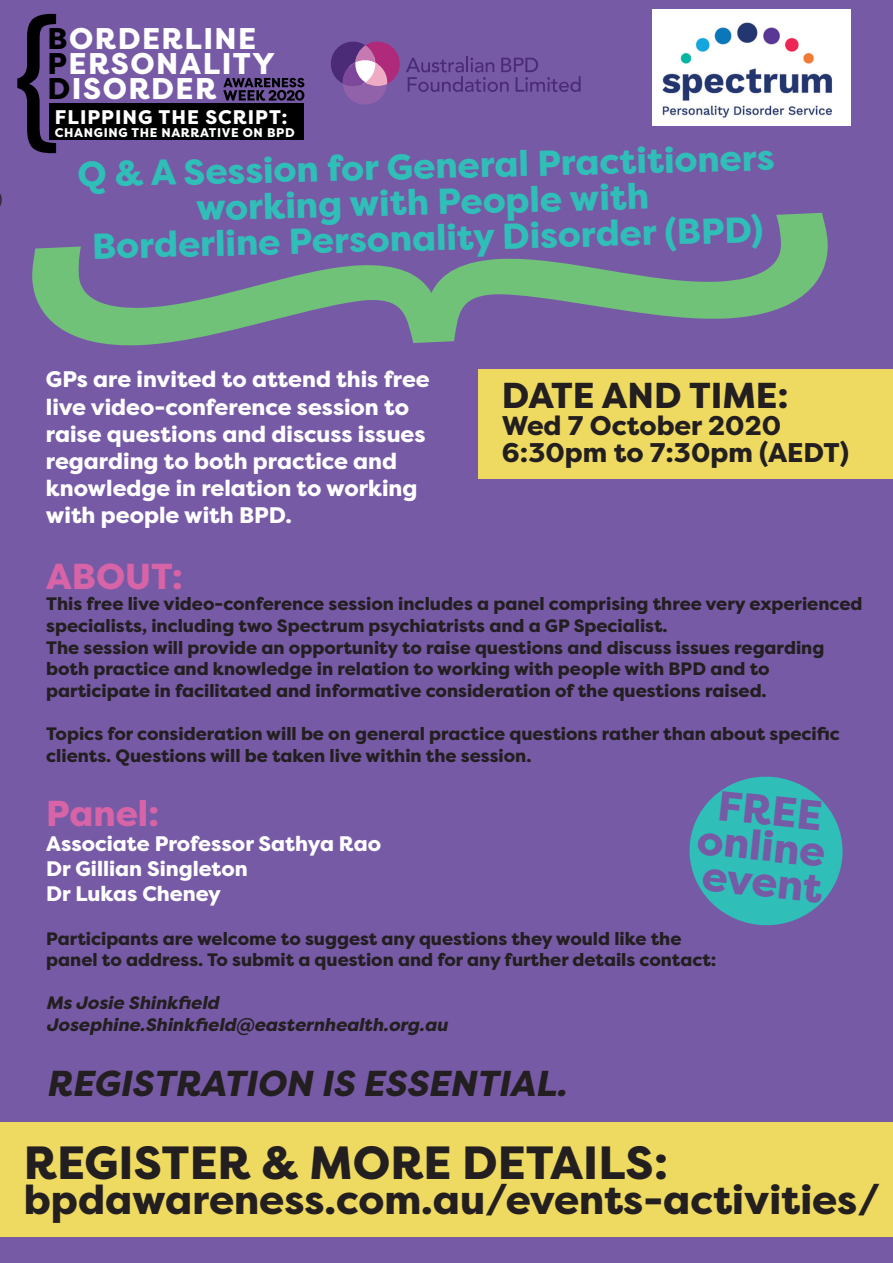
<style>
.page{position:relative;width:893px;height:1263px;background:#775aa6}
.page>*{position:absolute;margin:0;border:0;box-sizing:border-box;transform-origin:0 0}
.t1{font:800 46.5px "Filson Pro";color:#231f20}
.t2{font:800 41.85px/35.8px "Filson Pro";color:#775aa6;text-align:center}
.t3{font:800 40.65px "Filson Pro";color:#231f20}
.t4{font:800 36px/36.2px "Filson Pro";color:#30beb8;text-align:center}
.t5{font:italic 800 36px "Filson Pro";color:#231f20}
.t6{font:800 36px "Filson Pro";color:#d764a6}
.t7{font:800 36px "Filson Pro";color:#231f20}
.t8{font:800 30px/24.9px "Filson Pro";letter-spacing:.05em;color:#fff}
.t9{font:800 27px/27px "Filson Pro";color:#231f20}
.t10{font:800 22.5px/27px "Filson Pro";color:#fff}
.t11{font:800 21px/25.2px "Filson Pro";color:#fff}
.t12{font:800 19.65px "Filson Pro";letter-spacing:.05em;color:#fff}
.t13{font:800 18px/21.6px "Filson Pro";color:#231f20}
.t14{font:italic 800 18px/21.6px "Filson Pro";color:#231f20}
.t15{font:800 12.6px "Filson Pro";letter-spacing:.05em;color:#fff}
.s1{color:#000001}
</style>
<div class="page">
<svg style="left:32px;top:213px;width:796px;height:133px"></svg>
<div style="left:49px;top:103px;width:255px;height:36px;background:#000001"></div>
<svg style="left:17px;top:14px;width:39px;height:139px"></svg>
<svg style="left:223px;top:78px;width:81px;height:23px"></svg>
<svg style="left:689px;top:776px;width:154px;height:150px"></svg>
<div style="left:0;top:1122px;width:893px;height:115px;background:#eeda60"></div>
<div style="left:479px;top:369px;width:414px;height:110px;background:#eeda60"></div>
<svg style="left:331px;top:41px;width:250px;height:64px"></svg>
<img style="left:652px;top:10px;width:199px;height:116px">
<h3 class="t8" style="left:48px;top:27px;width:229px"><span class="s1">B</span>ORDERLINE<br><span class="s1">P</span>ERSONALITY<br><span class="s1">D</span>ISORDER</h3>
<p class="t12" style="left:55px;top:105px;width:234px">FLIPPING THE SCRIPT:</p>
<p class="t15" style="left:55px;top:124px;width:241px">CHANGING THE NARRATIVE ON BPD</p>
<h3 class="t4" style="left:77px;top:154px;width:699px;rotate:-1deg">Q &amp; A Session for General Practitioners working with People with<br>Borderline Personality Disorder (BPD)</h3>
<p class="t10" style="left:46px;top:367px;width:385px">GPs are invited to attend this free live video-conference session to raise questions and discuss issues regarding to both practice and knowledge in relation to working with people with BPD.</p>
<h3 class="t7" style="left:502px;top:373px;width:288px">DATE AND TIME:</h3>
<h3 class="t9" style="left:502px;top:412px;width:349px">Wed 7 October 2020<br>6:30pm to 7:30pm (AEDT)</h3>
<h3 class="t6" style="left:46px;top:554px;width:138px">ABOUT:</h3>
<p class="t13" style="left:46px;top:593px;width:818px">This free live video-conference session includes a panel comprising three very experienced specialists, including two Spectrum psychiatrists and a GP Specialist.<br>The session will provide an opportunity to raise questions and discuss issues regarding both practice and knowledge in relation to working with people with BPD and to participate in facilitated and informative consideration of the questions raised.</p>
<p class="t13" style="left:46px;top:723px;width:795px">Topics for consideration will be on general practice questions rather than about specific clients. Questions will be taken live within the session.</p>
<h3 class="t6" style="left:46px;top:791px;width:115px">Panel:</h3>
<p class="t11" style="left:46px;top:831px;width:336px">Associate Professor Sathya Rao<br>Dr Gillian Singleton<br>Dr Lukas Cheney</p>
<p class="t13" style="left:46px;top:928px;width:672px">Participants are welcome to suggest any questions they would like the panel to address. To submit a question and for any further details contact:</p>
<p class="t14" style="left:46px;top:992px;width:403px">Ms Josie Shinkfield<br>Josephine.Shinkfield@easternhealth.org.au</p>
<h3 class="t5" style="left:46px;top:1061px;width:522px">REGISTRATION IS ESSENTIAL.</h3>
<h2 class="t2" style="left:703px;top:786px;width:131px;rotate:6deg">FREE online event</h2>
<h1 class="t1" style="left:24px;top:1133px;width:646px">REGISTER &amp; MORE DETAILS:</h1>
<h3 class="t3" style="left:24px;top:1174px;width:858px">bpdawareness.com.au/events-activities/</h3>
</div>
